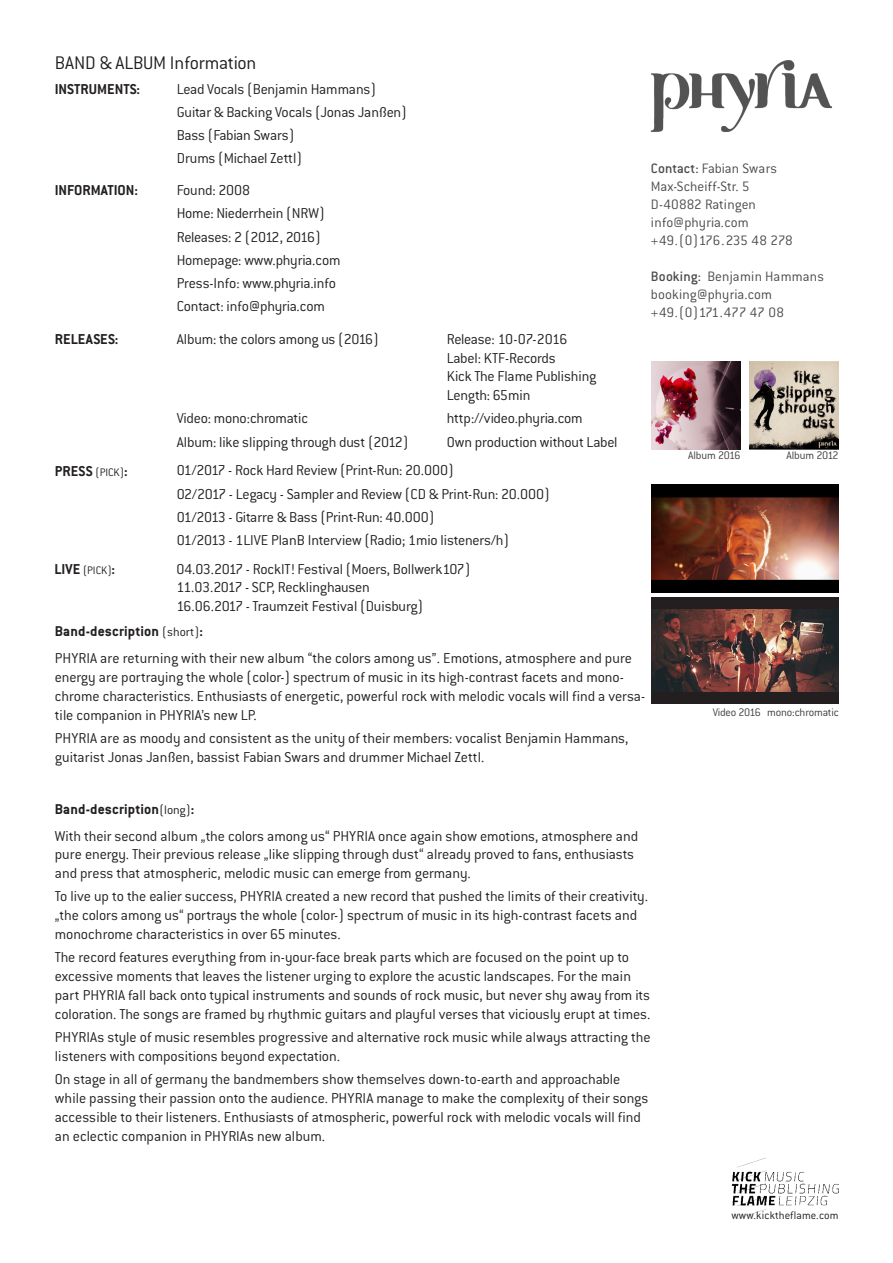
<style>
.page{position:relative;width:893px;height:1263px;background:#fff}
.page>*{position:absolute;margin:0;border:0;box-sizing:border-box;transform-origin:0 0}
.t1{font:300 20.1px "Conduit ITC";letter-spacing:-.01em;color:#231f20}
.t2{font:300 15.75px/18.9px "Conduit ITC";letter-spacing:-.005em;color:#231f20}
.t3{font:700 15.75px "Conduit ITC";color:#231f20}
.t4{font:300 15.75px "Conduit ITC";letter-spacing:-.03em;color:#231f20}
.t5{font:700 15.6px "Conduit ITC";letter-spacing:.01em;color:#231f20}
.t6{font:300 15px "Conduit ITC";letter-spacing:.005em;color:#4b4c4d}
.t7{font:300 15px "Conduit ITC";letter-spacing:-.025em;color:#4b4c4d}
.t8{font:300 15px "Conduit ITC";letter-spacing:-.015em;color:#4b4c4d}
.t9{font:300 12px "Conduit ITC";letter-spacing:-.015em;color:#3e3e3f}
.t10{font:300 12px "Conduit ITC";letter-spacing:.005em;color:#231f20}
.s1{font-weight:300;font-size:12px}
.s2{font-weight:700;font-size:15.75px}
.s3{font-weight:500}
.s4{font-weight:300;font-size:13.5px}
</style>
<div class="page">
<img style="left:650px;top:60px;width:182px;height:72px">
<img style="left:749px;top:361px;width:90px;height:89px">
<img style="left:651px;top:361px;width:90px;height:89px">
<img style="left:732px;top:1157px;width:107px;height:62px">
<img style="left:651px;top:485px;width:188px;height:108px">
<div style="left:651px;top:597px;width:188px;height:107px;background:#231f20"></div>
<img style="left:651px;top:609px;width:188px;height:82px">
<p class="t1" style="left:55px;top:52px;width:203px">BAND &amp; ALBUM Information</p>
<p class="t2" style="left:177px;top:80px;width:201px">Lead Vocals (Benjamin Hammans)</p>
<p class="t2" style="left:177px;top:103px;width:232px">Guitar &amp; Backing Vocals (Jonas Janßen)</p>
<p class="t2" style="left:177px;top:126px;width:119px">Bass (Fabian Swars)</p>
<p class="t2" style="left:177px;top:149px;width:127px">Drums (Michael Zettl)</p>
<p class="t3" style="left:55px;top:80px;width:87px">INSTRUMENTS:</p>
<p class="t3" style="left:55px;top:181px;width:85px">INFORMATION:</p>
<p class="t2" style="left:177px;top:181px;width:75px">Found: 2008</p>
<p class="t2" style="left:177px;top:204px;width:149px">Home: Niederrhein (NRW)</p>
<p class="t4" style="left:177px;top:228px;width:145px">Releases: 2 (2012, 2016)</p>
<p class="t2" style="left:177px;top:250px;width:165px">Homepage: www.phyria.com</p>
<p class="t2" style="left:177px;top:273px;width:161px">Press-Info: www.phyria.info</p>
<p class="t2" style="left:177px;top:297px;width:150px">Contact: info@phyria.com</p>
<p class="t3" style="left:55px;top:330px;width:65px">RELEASES:</p>
<p class="t2" style="left:177px;top:329px;width:204px">Album: the colors among us (2016)</p>
<p class="t2" style="left:447px;top:329px;width:151px">Release: 10-07-2016<br>Label: KTF-Records<br>Kick The Flame Publishing<br>Length: 65min</p>
<p class="t2" style="left:177px;top:409px;width:133px">Video: mono:chromatic</p>
<p class="t2" style="left:447px;top:409px;width:137px">http://video.phyria.com</p>
<p class="t2" style="left:177px;top:432px;width:233px">Album: like slipping through dust (2012)</p>
<p class="t2" style="left:447px;top:432px;width:172px">Own production without Label</p>
<p class="t3" style="left:55px;top:461px;width:74px">PRESS <span class="s1">(PICK)</span>:</p>
<p class="t2" style="left:177px;top:461px;width:279px">01/2017 - Rock Hard Review (Print-Run: 20.000)</p>
<p class="t2" style="left:177px;top:484px;width:374px">02/2017 - Legacy - Sampler and Review (CD &amp; Print-Run: 20.000)</p>
<p class="t2" style="left:177px;top:507px;width:259px">01/2013 - Gitarre &amp; Bass (Print-Run: 40.000)</p>
<p class="t2" style="left:177px;top:531px;width:334px">01/2013 - 1LIVE PlanB Interview (Radio; 1mio listeners/h)</p>
<p class="t10" style="left:55px;top:563px;width:62px"><span class="s2">LIVE</span> (PICK)<span class="s2">:</span></p>
<p class="t2" style="left:177px;top:559px;width:295px">04.03.2017 - RockIT! Festival (Moers, Bollwerk107)<br>11.03.2017 - SCP, Recklinghausen<br>16.06.2017 - Traumzeit Festival (Duisburg)</p>
<p class="t6" style="left:651px;top:161px;width:128px"><span class="s3">Contact:</span> Fabian Swars</p>
<p class="t6" style="left:651px;top:179px;width:100px">Max-Scheiff-Str. 5</p>
<p class="t6" style="left:651px;top:197px;width:106px">D-40882 Ratingen</p>
<p class="t6" style="left:651px;top:215px;width:99px">info@phyria.com</p>
<p class="t7" style="left:651px;top:233px;width:143px">+49.(0)176.235 48 278</p>
<p class="t6" style="left:651px;top:269px;width:174px"><span class="s3">Booking:</span> Benjamin Hammans</p>
<p class="t6" style="left:651px;top:287px;width:123px">booking@phyria.com</p>
<p class="t8" style="left:651px;top:305px;width:135px">+49.(0)171.477 47 08</p>
<p class="t9" style="left:688px;top:449px;width:54px">Album 2016</p>
<p class="t9" style="left:786px;top:449px;width:54px">Album 2012</p>
<p class="t5" style="left:55px;top:622px;width:150px">Band-description <span class="s4">(short)</span>:</p>
<p class="t2" style="left:55px;top:649px;width:592px">PHYRIA are returning with their new album “the colors among us”. Emotions, atmosphere and pure energy are portraying the whole (color-) spectrum of music in its high-contrast facets and mono&shy;chrome characteristics. Enthusiasts of energetic, powerful rock with melodic vocals will find a versa&shy;tile companion in PHYRIA’s new LP.</p>
<p class="t2" style="left:55px;top:728px;width:575px">PHYRIA are as moody and consistent as the unity of their members: vocalist Benjamin Hammans, guitarist Jonas Janßen, bassist Fabian Swars and drummer Michael Zettl.</p>
<p class="t5" style="left:55px;top:800px;width:141px">Band-description<span class="s4">(long)</span>:</p>
<p class="t2" style="left:55px;top:826px;width:585px">With their second album „the colors among us“ PHYRIA once again show emotions, atmosphere and pure energy. Their previous release „like slipping through dust“ already proved to fans, enthusiasts and press that atmospheric, melodic music can emerge from germany.</p>
<p class="t2" style="left:55px;top:887px;width:595px">To live up to the ealier success, PHYRIA created a new record that pushed the limits of their creativity. „the colors among us“ portrays the whole (color-) spectrum of music in its high-contrast facets and monochrome characteristics in over 65 minutes.</p>
<p class="t2" style="left:55px;top:948px;width:597px">The record features everything from in-your-face break parts which are focused on the point up to excessive moments that leaves the listener urging to explore the acustic landscapes. For the main part PHYRIA fall back onto typical instruments and sounds of rock music, but never shy away from its coloration. The songs are framed by rhythmic guitars and playful verses that viciously erupt at times.</p>
<p class="t2" style="left:55px;top:1028px;width:597px">PHYRIAs style of music resembles progressive and alternative rock music while always attracting the listeners with compositions beyond expectation.</p>
<p class="t2" style="left:55px;top:1070px;width:595px">On stage in all of germany the bandmembers show themselves down-to-earth and approachable while passing their passion onto the audience. PHYRIA manage to make the complexity of their songs accessible to their listeners. Enthusiasts of atmospheric, powerful rock with melodic vocals will find an eclectic companion in PHYRIAs new album.</p>
<p class="t9" style="left:713px;top:706px;width:128px">Video 2016 mono:chromatic</p>
<p class="t10" style="left:731px;top:1209px;width:109px">www.kicktheflame.com</p>
</div>
